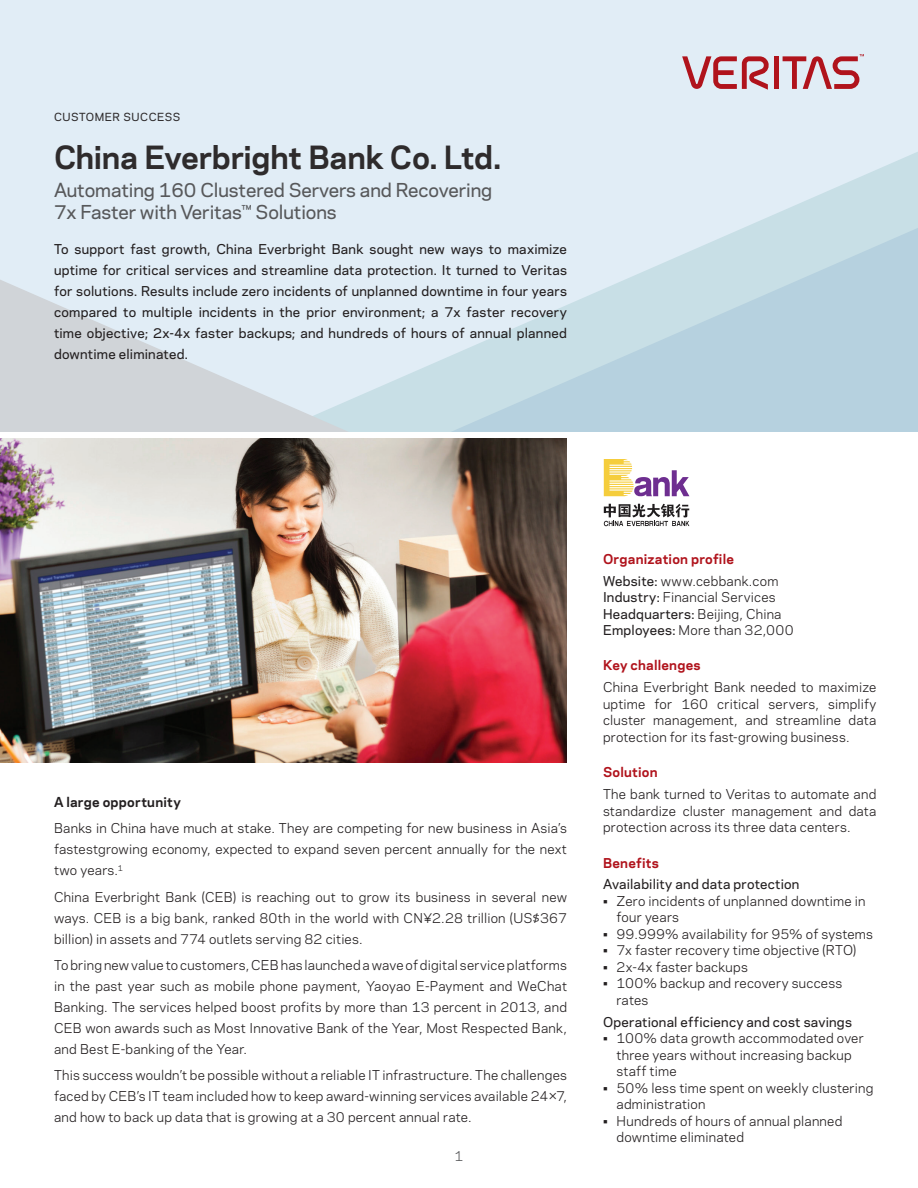
<style>
.page{position:relative;width:918px;height:1188px;background:#fff}
.page>*{position:absolute;margin:0;border:0;box-sizing:border-box;transform-origin:0 0}
.t1{font:700 30px "Polaris";letter-spacing:-.01em;color:#2e2b2c}
.t2{font:500 18px/21.6px "Polaris";letter-spacing:-.005em;color:#57585a}
.t3{font:12.75px/16.5px "Polaris";letter-spacing:.015em;color:#231f20;text-align:justify}
.t4{font:500 12.75px/21px "Polaris";letter-spacing:.02em;color:#231f20;text-align:justify}
.t5{font:700 12.75px/21.9px "Polaris";letter-spacing:.02em;color:#b0131c}
.t6{font:700 12.75px "Polaris";letter-spacing:.02em;color:#231f20}
.t7{font:12.75px "Polaris";color:#57585a}
.t8{font:500 10.5px "Polaris";letter-spacing:.05em;color:#2e2b2c}
.s1{font-weight:500;color:#231f20}
.s2{font-weight:400;color:#231f20}
.s3{font-weight:500}
</style>
<div class="page">
<div style="left:0;top:0;width:918px;height:432px;background:#e1edf6"></div>
<svg style="left:356px;top:152px;width:562px;height:280px"></svg>
<svg style="left:443px;top:222px;width:475px;height:210px"></svg>
<svg style="left:0;top:280px;width:356px;height:152px"></svg>
<div style="left:774px;top:56px;width:5px;height:33px;background:#b0131c"></div>
<svg style="left:682px;top:56px;width:87px;height:34px"></svg>
<svg style="left:783px;top:54px;width:81px;height:35px"></svg>
<img style="left:0;top:439px;width:567px;height:324px">
<svg style="left:604px;top:459px;width:85px;height:37px"></svg>
<svg style="left:604px;top:504px;width:85px;height:22px"></svg>
<p class="t8" style="left:54px;top:109px;width:128px">CUSTOMER SUCCESS</p>
<h1 class="t1" style="left:54px;top:135px;width:448px">China Everbright Bank Co. Ltd.</h1>
<h2 class="t2" style="left:54px;top:179px;width:440px">Automating 160 Clustered Servers and Recovering<br>7x Faster with Veritas™ Solutions</h2>
<p class="t4" style="left:54px;top:237px;width:515px">To support fast growth, China Everbright Bank sought new ways to maximize uptime for critical services and streamline data protection. It turned to Veritas for solutions. Results include zero incidents of unplanned downtime in four years compared to multiple incidents in the prior environment; a 7x faster recovery time objective; 2x-4x faster backups; and hundreds of hours of annual planned downtime eliminated.</p>
<p class="t6" style="left:54px;top:792px;width:128px">A large opportunity</p>
<p class="t3" style="left:54px;top:817px;width:514px;line-height:21px">Banks in China have much at stake. They are competing for new business in Asia’s fastestgrowing economy, expected to expand seven percent annually for the next two years.<sup>1</sup></p>
<p class="t3" style="left:54px;top:885px;width:515px;line-height:21px">China Everbright Bank (CEB) is reaching out to grow its business in several new ways. CEB is a big bank, ranked 80th in the world with CN¥2.28 trillion (US$367 billion) in assets and 774 outlets serving 82 cities.</p>
<p class="t3" style="left:54px;top:954px;width:515px;line-height:21px">To bring new value to customers, CEB has launched a wave of digital service platforms in the past year such as mobile phone payment, Yaoyao E-Payment and WeChat Banking. The services helped boost profits by more than 13 percent in 2013, and CEB won awards such as Most Innovative Bank of the Year, Most Respected Bank, and Best E-banking of the Year.</p>
<p class="t3" style="left:54px;top:1064px;width:515px;line-height:21px">This success wouldn’t be possible without a reliable IT infrastructure. The challenges faced by CEB’s IT team included how to keep award-winning services available 24×7, and how to back up data that is growing at a 30 percent annual rate.</p>
<p class="t7" style="left:455px;top:1147px;width:10px">1</p>
<p class="t5" style="left:603px;top:547px;width:177px">Organization profile<br><span class="s1">Website:</span> <span class="s2">www.cebbank.com</span></p>
<p class="t3" style="left:603px;top:588px;width:192px;text-align:left"><span class="s3">Industry:</span> Financial Services<br><span class="s3">Headquarters:</span> Beijing, China<br><span class="s3">Employees:</span> More than 32,000</p>
<p class="t5" style="left:603px;top:654px;width:99px">Key challenges</p>
<p class="t3" style="left:603px;top:679px;width:275px">China Everbright Bank needed to maximize uptime for 160 critical servers, simplify cluster management, and streamline data protection for its fast-growing business.</p>
<p class="t5" style="left:603px;top:761px;width:56px">Solution</p>
<p class="t3" style="left:603px;top:785px;width:275px">The bank turned to Veritas to automate and standardize cluster management and data protection across its three data centers.</p>
<p class="t5" style="left:603px;top:851px;width:57px">Benefits</p>
<p class="t4" style="left:603px;top:873px;width:198px">Availability and data protection</p>
<p class="t3" style="left:617px;top:892px;width:251px;text-indent:-14px">• Zero incidents of unplanned downtime in four years</p>
<p class="t3" style="left:603px;top:925px;width:271px">• 99.999% availability for 95% of systems</p>
<p class="t3" style="left:603px;top:942px;width:255px">• 7x faster recovery time objective (RTO)</p>
<p class="t3" style="left:603px;top:958px;width:146px">• 2x-4x faster backups</p>
<p class="t3" style="left:617px;top:975px;width:227px;text-indent:-14px">• 100% backup and recovery success rates</p>
<p class="t4" style="left:603px;top:1011px;width:250px">Operational efficiency and cost savings</p>
<p class="t3" style="left:617px;top:1030px;width:249px;text-align:left;text-indent:-14px">• 100% data growth accommodated over three years without increasing backup staff time</p>
<p class="t3" style="left:617px;top:1079px;width:258px;text-indent:-14px">• 50% less time spent on weekly clustering administration</p>
<p class="t3" style="left:617px;top:1112px;width:227px;text-indent:-14px">• Hundreds of hours of annual planned downtime eliminated</p>
</div>
